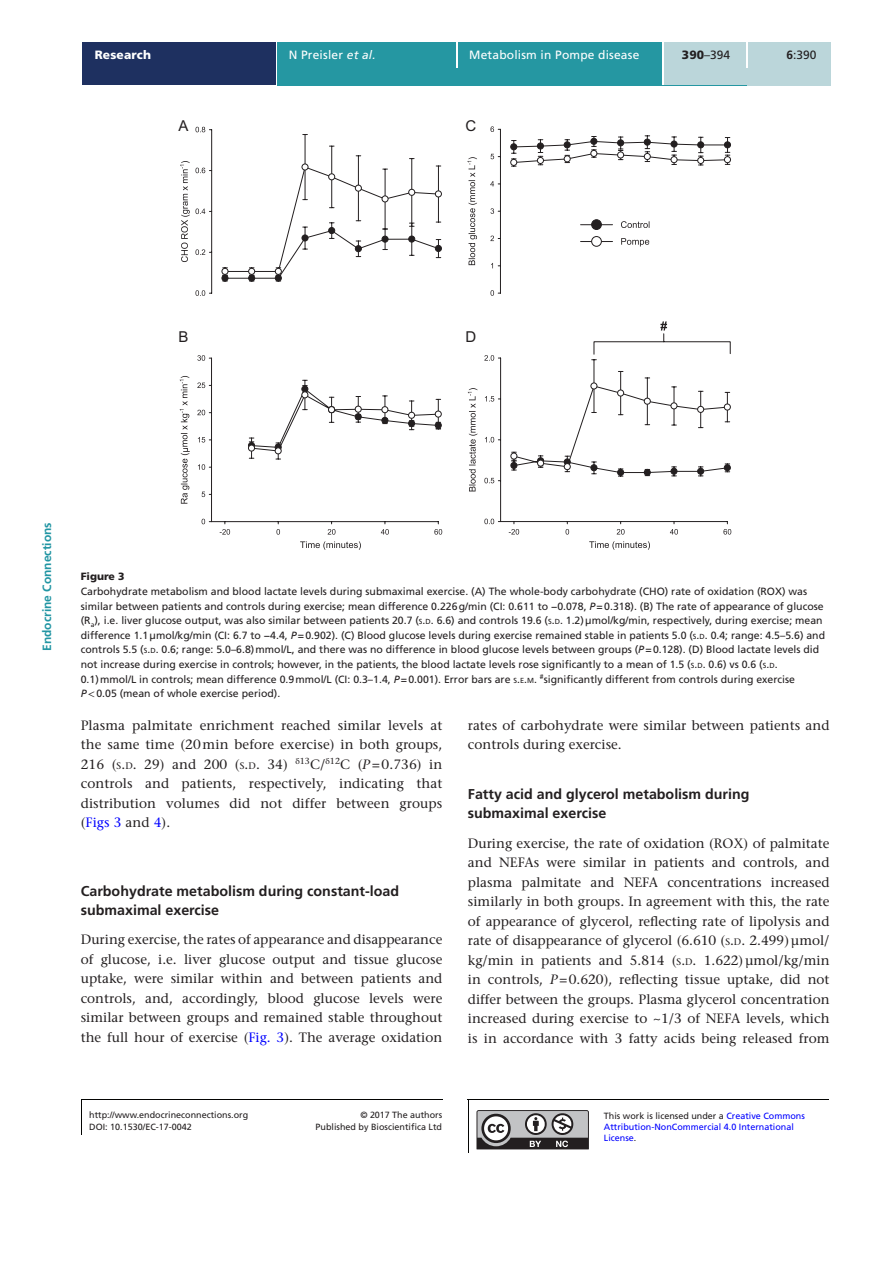
<style>
.page{position:relative;width:893px;height:1263px;background:#fff}
.page>*{position:absolute;margin:0;border:0;box-sizing:border-box;transform-origin:0 0}
.t1{font:15px "Arial";color:#231f20}
.t2{font:700 14.25px/19.5px "Frutiger LT Std";color:#231f20}
.TXT{font:500 13.5px/19.5px "Stone Serif Std";color:#231f20;text-align:justify}
.H3-H2{font:500 13.5px/19.5px "Stone Serif Std";letter-spacing:.005em;color:#231f20;text-align:justify}
.t3{font:12px "Frutiger LT Std";letter-spacing:.015em;color:#fff}
.t4{font:700 12px "Frutiger LT Std";color:#2195a3}
.t5{font:12px "Frutiger LT Std";color:#231f20}
.t6{font:900 12px "Frutiger LT Std";letter-spacing:.015em;color:#fff}
.FC{font:10.5px/14.7px "Frutiger LT Std";color:#231f20}
.FC-2{font:900 10.5px "Frutiger LT Std";color:#231f20}
.t7{font:9px/12px "Frutiger LT Std";color:#231f20;text-align:right}
.t8{font:9px/11.2px "Frutiger LT Std";color:#00f}
.s1{font-style:italic}
.s2{font-weight:900}
.s3{font-weight:700}
.s4{font-size:7.35px}
.s5{font-style:inherit}
.s6{font-family:"STIX General"}
.s7{font-size:9.45px}
.s8{color:#00f}
.s9{color:#231f20}
</style>
<div class="page">
<hr style="left:81px;top:1099px;width:1px;height:36px;background:#040503">
<hr style="left:468px;top:1099px;width:1px;height:54px;background:#040503">
<hr style="left:81px;top:1099px;width:361px;height:1px;background:#040503">
<hr style="left:468px;top:1099px;width:361px;height:1px;background:#040503">
<svg style="left:476px;top:1110px;width:113px;height:39px;background:#8a898a"></svg>
<div style="left:82px;top:43px;width:194px;height:42px;background:#1e3060"></div>
<div style="left:277px;top:51px;width:554px;height:34px;background:#2597a2"></div>
<div style="left:277px;top:43px;width:179px;height:8px;background:#2597a2"></div>
<hr style="left:456px;top:43px;width:2px;height:25px;background:#fff">
<div style="left:458px;top:43px;width:205px;height:42px;background:#2597a2"></div>
<hr style="left:663px;top:43px;width:1px;height:42px;background:#fff">
<div style="left:664px;top:43px;width:83px;height:42px;background:#bbd6da"></div>
<div style="left:747px;top:68px;width:84px;height:17px;background:#bbd6da"></div>
<svg style="left:747px;top:51px;width:1px;height:17px"></svg>
<div style="left:748px;top:43px;width:83px;height:25px;background:#bbd6da"></div>
<svg style="left:621px;top:221px;width:28px;height:7px"></svg>
<hr style="left:581px;top:224px;width:31px;height:1px;background:#231f20">
<div style="left:592px;top:220px;width:9px;height:9px;background:#231f20;border-radius:50%"></div>
<div style="left:591px;top:219px;width:11px;height:11px;border:1px solid #231f20;border-radius:50%"></div>
<svg style="left:621px;top:238px;width:28px;height:8px"></svg>
<hr style="left:581px;top:241px;width:31px;height:1px;background:#231f20">
<div style="left:592px;top:237px;width:9px;height:9px;background:#fff;border-radius:50%"></div>
<div style="left:591px;top:236px;width:11px;height:11px;border:1px solid #231f20;border-radius:50%"></div>
<hr style="left:211px;top:130px;width:1px;height:163px;background:#231f20">
<svg style="left:195px;top:290px;width:17px;height:6px"></svg>
<svg style="left:180px;top:161px;width:32px;height:101px"></svg>
<svg style="left:195px;top:127px;width:17px;height:5px"></svg>
<svg style="left:221px;top:134px;width:221px;height:148px"></svg>
<div style="left:435px;top:190px;width:7px;height:7px;border:1px solid #231f20;border-radius:50%"></div>
<svg style="left:300px;top:541px;width:61px;height:9px"></svg>
<hr style="left:212px;top:521px;width:226px;height:1px;background:#231f20">
<svg style="left:220px;top:522px;width:222px;height:13px"></svg>
<svg style="left:180px;top:376px;width:10px;height:128px"></svg>
<hr style="left:211px;top:358px;width:1px;height:164px;background:#231f20">
<svg style="left:202px;top:519px;width:10px;height:5px"></svg>
<svg style="left:202px;top:492px;width:9px;height:5px"></svg>
<svg style="left:198px;top:464px;width:13px;height:6px"></svg>
<svg style="left:198px;top:437px;width:13px;height:5px"></svg>
<svg style="left:197px;top:410px;width:14px;height:5px"></svg>
<svg style="left:197px;top:382px;width:14px;height:6px"></svg>
<svg style="left:197px;top:355px;width:15px;height:6px"></svg>
<svg style="left:248px;top:379px;width:194px;height:81px"></svg>
<div style="left:435px;top:411px;width:7px;height:6px;border:1px solid #231f20;border-radius:50%"></div>
<svg style="left:467px;top:157px;width:10px;height:108px"></svg>
<hr style="left:500px;top:129px;width:1px;height:164px;background:#231f20">
<svg style="left:490px;top:290px;width:10px;height:6px"></svg>
<svg style="left:491px;top:263px;width:9px;height:5px"></svg>
<svg style="left:490px;top:236px;width:10px;height:5px"></svg>
<svg style="left:490px;top:208px;width:10px;height:6px"></svg>
<svg style="left:490px;top:181px;width:10px;height:5px"></svg>
<svg style="left:490px;top:154px;width:10px;height:5px"></svg>
<svg style="left:490px;top:126px;width:10px;height:6px"></svg>
<svg style="left:510px;top:135px;width:221px;height:32px"></svg>
<div style="left:724px;top:156px;width:7px;height:7px;border:1px solid #231f20;border-radius:50%"></div>
<svg style="left:589px;top:541px;width:61px;height:9px"></svg>
<hr style="left:501px;top:521px;width:226px;height:1px;background:#231f20">
<svg style="left:509px;top:521px;width:222px;height:14px"></svg>
<svg style="left:468px;top:388px;width:9px;height:103px"></svg>
<hr style="left:500px;top:358px;width:1px;height:163px;background:#231f20">
<svg style="left:484px;top:519px;width:17px;height:5px"></svg>
<svg style="left:484px;top:478px;width:17px;height:5px"></svg>
<svg style="left:485px;top:437px;width:16px;height:5px"></svg>
<svg style="left:485px;top:396px;width:16px;height:6px"></svg>
<svg style="left:484px;top:355px;width:17px;height:6px"></svg>
<svg style="left:510px;top:321px;width:221px;height:156px"></svg>
<p class="t6" style="left:95px;top:48px;width:58px">Research</p>
<p class="t3" style="left:289px;top:48px;width:89px">N Preisler <span class="s1">et al.</span></p>
<p class="t3" style="left:469px;top:48px;width:172px">Metabolism in Pompe disease</p>
<p class="t1" style="left:178px;top:115px;width:12px">A</p>
<p class="t1" style="left:466px;top:115px;width:12px">C</p>
<p class="t5" style="left:682px;top:48px;width:50px"><span class="s2">390</span>–394</p>
<p class="t5" style="left:786px;top:48px;width:32px"><span class="s3">6</span>:390</p>
<p class="t1" style="left:178px;top:327px;width:12px">B</p>
<p class="t1" style="left:466px;top:327px;width:12px">D</p>
<p class="t4" style="left:40px;top:651px;width:130px;rotate:-90deg">Endocrine Connections</p>
<p class="FC-2" style="left:81px;top:570px;width:45px">Figure 3</p>
<p class="FC" style="left:81px;top:584px;width:746px">Carbohydrate metabolism and blood lactate levels during submaximal exercise. (A) The whole-body carbohydrate (CHO) rate of oxidation (ROX) was similar between patients and controls during exercise; mean difference 0.226g/min (CI: 0.611 to −0.078, <span class="s1">P</span>=0.318). (B) The rate of appearance of glucose (R<sub>a</sub>), i.e. liver glucose output, was also similar between patients 20.7 (<span class="s4">S</span><span class="s5">.</span><span class="s4">D</span><span class="s5">.</span> 6.6) and controls 19.6 (<span class="s4">S</span><span class="s5">.</span><span class="s4">D</span><span class="s5">.</span> 1.2)µmol/kg/min, respectively, during exercise; mean difference 1.1µmol/kg/min (CI: 6.7 to −4.4, <span class="s1">P</span>=0.902). (C) Blood glucose levels during exercise remained stable in patients 5.0 (<span class="s4">S</span><span class="s5">.</span><span class="s4">D</span><span class="s5">.</span> 0.4; range: 4.5–5.6) and controls 5.5 (<span class="s4">S</span><span class="s5">.</span><span class="s4">D</span><span class="s5">.</span> 0.6; range: 5.0–6.8)mmol/L, and there was no difference in blood glucose levels between groups (<span class="s1">P</span>=0.128). (D) Blood lactate levels did not increase during exercise in controls; however, in the patients, the blood lactate levels rose significantly to a mean of 1.5 (<span class="s4">S</span><span class="s5">.</span><span class="s4">D</span><span class="s5">.</span> 0.6) vs 0.6 (<span class="s4">S</span><span class="s5">.</span><span class="s4">D</span><span class="s5">.<br></span>0.1)mmol/L in controls; mean difference 0.9mmol/L (CI: 0.3–1.4, <span class="s1">P</span>=0.001). Error bars are <span class="s4">S</span><span class="s5">.</span><span class="s4">E</span><span class="s5">.</span><span class="s4">M</span>. <sup>#</sup>significantly different from controls during exercise <span class="s1">P</span><span class="s6">&lt;</span>0.05 (mean of whole exercise period).</p>
<p class="H3-H2" style="left:81px;top:715px;width:363px">Plasma palmitate enrichment reached similar levels at the same time (20min before exercise) in both groups, 216 (<span class="s7">S</span><span class="s5">.</span><span class="s7">D</span><span class="s5">.</span> 29) and 200 (<span class="s7">S</span><span class="s5">.</span><span class="s7">D</span><span class="s5">.</span> 34) <sup>δ</sup><sup>13</sup>C/<sup>δ</sup><sup>12</sup>C (<span class="s1">P</span>=0.736) in controls and patients, respectively, indicating that distribution volumes did not differ between groups (<span class="s8">Figs 3</span> and <span class="s8">4</span>).</p>
<h2 class="t2" style="left:81px;top:881px;width:320px">Carbohydrate metabolism during constant-load submaximal exercise</h2>
<p class="TXT" style="left:81px;top:930px;width:363px">During exercise, the rates of appearance and disappearance of glucose, i.e. liver glucose output and tissue glucose uptake, were similar within and between patients and controls, and, accordingly, blood glucose levels were similar between groups and remained stable throughout the full hour of exercise (<span class="s8">Fig. 3</span>). The average oxidation</p>
<p class="TXT" style="left:468px;top:715px;width:363px">rates of carbohydrate were similar between patients and controls during exercise.</p>
<h2 class="t2" style="left:468px;top:784px;width:283px">Fatty acid and glycerol metabolism during submaximal exercise</h2>
<p class="TXT" style="left:468px;top:833px;width:363px">During exercise, the rate of oxidation (ROX) of palmitate and NEFAs were similar in patients and controls, and plasma palmitate and NEFA concentrations increased similarly in both groups. In agreement with this, the rate of appearance of glycerol, reflecting rate of lipolysis and rate of disappearance of glycerol (6.610 (<span class="s7">S</span><span class="s5">.</span><span class="s7">D</span><span class="s5">.</span> 2.499)µmol/ kg/min in patients and 5.814 (<span class="s7">S</span><span class="s5">.</span><span class="s7">D</span><span class="s5">.</span> 1.622)µmol/kg/min in controls, <span class="s1">P</span>=0.620), reflecting tissue uptake, did not differ between the groups. Plasma glycerol concentration increased during exercise to ~1/3 of NEFA levels, which is in accordance with 3 fatty acids being released from</p>
<p class="t7" style="left:89px;top:1109px;width:161px">http://www.endocrineconnections.org</p>
<p class="t7" style="left:316px;top:1109px;width:128px">© 2017 The authors<br>Published by Bioscientifica Ltd</p>
<p class="t7" style="left:89px;top:1121px;width:104px">DOI: 10.1530/EC-17-0042</p>
<p class="t8" style="left:604px;top:1110px;width:203px"><span class="s9">This work is licensed under a</span> Creative Commons<br>Attribution-NonCommercial 4.0 International<br>License<span class="s9">.</span></p>
</div>
